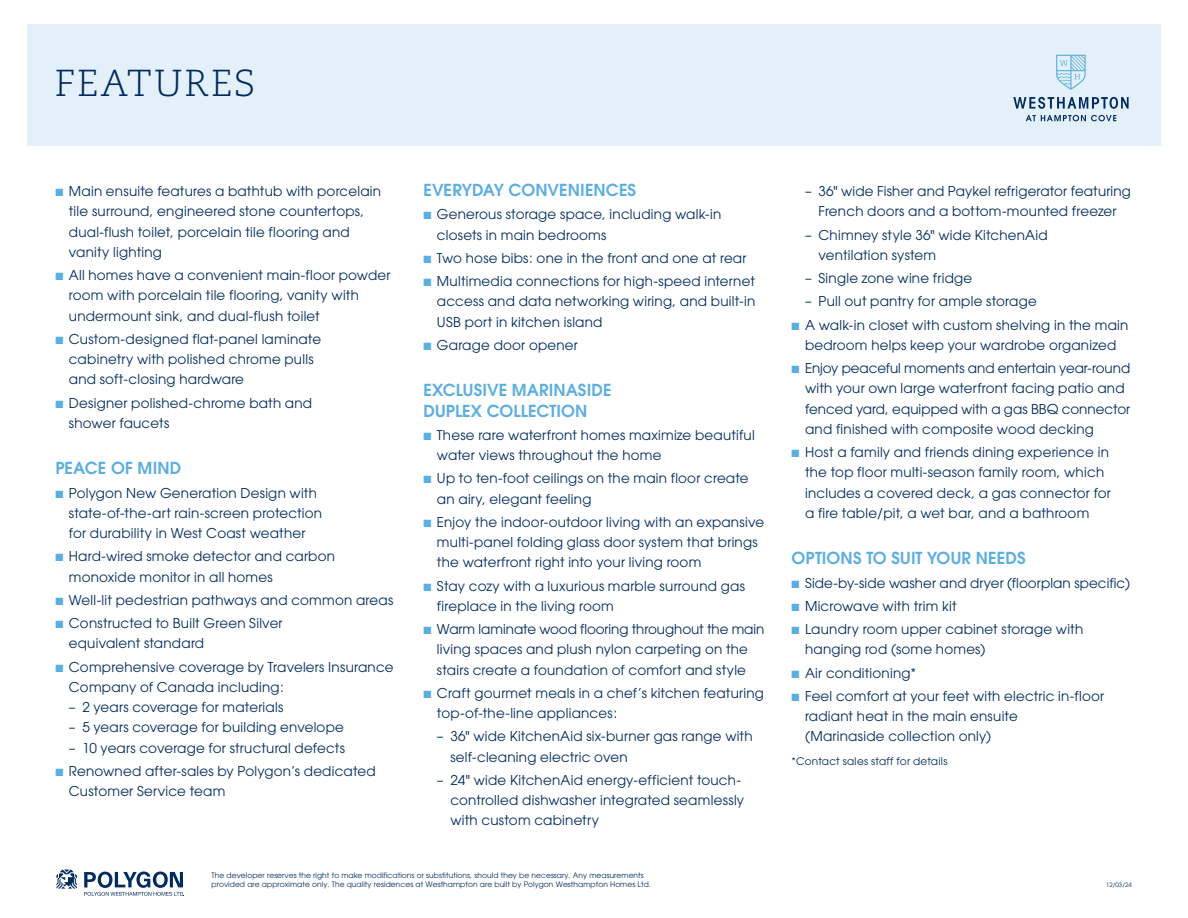
<style>
.page{position:relative;width:1188px;height:918px;background:#fff}
.page>*{position:absolute;margin:0;border:0;box-sizing:border-box;transform-origin:0 0}
.t1{font:300 37.5px "Caecilia";letter-spacing:.05em;color:#002b5c}
.t2{font:600 16.5px/20.2px "Avant Garde";letter-spacing:.005em;color:#5daee0}
.t3{font:13.5px/20.2px "Avant Garde";letter-spacing:.015em;color:#002b5c}
.t4{font:10.5px "Avant Garde";letter-spacing:.025em;color:#002b5c}
.t5{font:7.5px/9px "Avant Garde";letter-spacing:.01em;color:#002b5c}
.t6{font:6px "Avant Garde";color:#002b5c}
.s1{color:#5daee0}
</style>
<div class="page">
<div style="left:27px;top:25px;width:1134px;height:121px;background:#e4f0f9"></div>
<svg style="left:1056px;top:55px;width:30px;height:35px"></svg>
<svg style="left:1013px;top:97px;width:116px;height:12px"></svg>
<svg style="left:1026px;top:115px;width:90px;height:6px"></svg>
<svg style="left:56px;top:869px;width:21px;height:20px"></svg>
<svg style="left:84px;top:872px;width:100px;height:24px"></svg>
<h1 class="t1" style="left:55px;top:62px;width:202px">FEATURES</h1>
<p class="t3" style="left:69px;top:181px;width:314px;text-indent:-14px"><span class="s1">■</span> Main ensuite features a bathtub with porcelain tile surround, engineered stone countertops, dual-flush toilet, porcelain tile flooring and vanity lighting</p>
<p class="t3" style="left:69px;top:265px;width:323px;text-indent:-14px"><span class="s1">■</span> All homes have a convenient main-floor powder room with porcelain tile flooring, vanity with undermount sink, and dual-flush toilet</p>
<p class="t3" style="left:69px;top:329px;width:254px;text-indent:-14px"><span class="s1">■</span> Custom-designed flat-panel laminate cabinetry with polished chrome pulls and soft-closing hardware</p>
<p class="t3" style="left:69px;top:393px;width:245px;text-indent:-14px"><span class="s1">■</span> Designer polished-chrome bath and shower faucets</p>
<p class="t2" style="left:55px;top:458px;width:128px">PEACE OF MIND</p>
<p class="t3" style="left:69px;top:483px;width:255px;text-indent:-14px"><span class="s1">■</span> Polygon New Generation Design with state-of-the-art rain-screen protection for durability in West Coast weather</p>
<p class="t3" style="left:69px;top:546px;width:268px;text-indent:-14px"><span class="s1">■</span> Hard-wired smoke detector and carbon monoxide monitor in all homes</p>
<p class="t3" style="left:55px;top:590px;width:339px"><span class="s1">■</span> Well-lit pedestrian pathways and common areas</p>
<p class="t3" style="left:69px;top:613px;width:215px;text-indent:-14px"><span class="s1">■</span> Constructed to Built Green Silver equivalent standard</p>
<p class="t3" style="left:69px;top:657px;width:326px;text-indent:-14px"><span class="s1">■</span> Comprehensive coverage by Travelers Insurance<br>Company of Canada including:</p>
<p class="t3" style="left:69px;top:697px;width:216px">– 2 years coverage for materials</p>
<p class="t3" style="left:69px;top:717px;width:277px">– 5 years coverage for building envelope</p>
<p class="t3" style="left:69px;top:738px;width:278px">– 10 years coverage for structural defects</p>
<p class="t3" style="left:69px;top:761px;width:308px;text-indent:-14px"><span class="s1">■</span> Renowned after-sales by Polygon’s dedicated<br>Customer Service team</p>
<p class="t2" style="left:423px;top:180px;width:214px">EVERYDAY CONVENIENCES</p>
<p class="t3" style="left:437px;top:204px;width:286px;text-indent:-14px"><span class="s1">■</span> Generous storage space, including walk-in closets in main bedrooms</p>
<p class="t3" style="left:423px;top:248px;width:325px"><span class="s1">■</span> Two hose bibs: one in the front and one at rear</p>
<p class="t3" style="left:437px;top:271px;width:320px;text-align:justify;text-indent:-14px"><span class="s1">■</span> Multimedia connections for high-speed internet access and data networking wiring, and built-in USB port in kitchen island</p>
<p class="t3" style="left:423px;top:335px;width:156px"><span class="s1">■</span> Garage door opener</p>
<p class="t2" style="left:423px;top:380px;width:190px">EXCLUSIVE MARINASIDE<br>DUPLEX COLLECTION</p>
<p class="t3" style="left:437px;top:425px;width:319px;text-indent:-14px"><span class="s1">■</span> These rare waterfront homes maximize beautiful water views throughout the home</p>
<p class="t3" style="left:437px;top:468px;width:313px;text-indent:-14px"><span class="s1">■</span> Up to ten-foot ceilings on the main floor create an airy, elegant feeling</p>
<p class="t3" style="left:437px;top:512px;width:329px;text-indent:-14px"><span class="s1">■</span> Enjoy the indoor-outdoor living with an expansive multi-panel folding glass door system that brings the waterfront right into your living room</p>
<p class="t3" style="left:437px;top:576px;width:310px;text-indent:-14px"><span class="s1">■</span> Stay cozy with a luxurious marble surround gas fireplace in the living room</p>
<p class="t3" style="left:423px;top:619px;width:343px;text-align:center"><span class="s1">■</span> Warm laminate wood flooring throughout the main living spaces and plush nylon carpeting on the stairs create a foundation of comfort and style</p>
<p class="t3" style="left:437px;top:683px;width:329px;text-indent:-14px"><span class="s1">■</span> Craft gourmet meals in a chef’s kitchen featuring top-of-the-line appliances:</p>
<p class="t3" style="left:450px;top:726px;width:304px;text-indent:-14px">– 36" wide KitchenAid six-burner gas range with self-cleaning electric oven</p>
<p class="t3" style="left:450px;top:770px;width:295px;text-indent:-14px">– 24" wide KitchenAid energy-efficient touch&shy;controlled dishwasher integrated seamlessly with custom cabinetry</p>
<p class="t5" style="left:212px;top:871px;width:441px">The developer reserves the right to make modifications or substitutions, should they be necessary. Any measurements provided are approximate only. The quality residences at Westhampton are built by Polygon Westhampton Homes Ltd.</p>
<p class="t3" style="left:805px;top:181px;width:327px;text-align:center">– 36" wide Fisher and Paykel refrigerator featuring<br>French doors and a bottom-mounted freezer</p>
<p class="t3" style="left:819px;top:225px;width:231px;text-indent:-13px">– Chimney style 36" wide KitchenAid ventilation system</p>
<p class="t3" style="left:805px;top:268px;width:169px">– Single zone wine fridge</p>
<p class="t3" style="left:805px;top:291px;width:233px">– Pull out pantry for ample storage</p>
<p class="t3" style="left:792px;top:315px;width:338px;text-align:center"><span class="s1">■</span> A walk-in closet with custom shelving in the main bedroom helps keep your wardrobe organized</p>
<p class="t3" style="left:805px;top:358px;width:327px;text-indent:-14px"><span class="s1">■</span> Enjoy peaceful moments and entertain year-round with your own large waterfront facing patio and fenced yard, equipped with a gas BBQ connector and finished with composite wood decking</p>
<p class="t3" style="left:805px;top:442px;width:307px;text-indent:-14px"><span class="s1">■</span> Host a family and friends dining experience in the top floor multi-season family room, which includes a covered deck, a gas connector for a fire table/pit, a wet bar, and a bathroom</p>
<p class="t2" style="left:792px;top:548px;width:236px">OPTIONS TO SUIT YOUR NEEDS</p>
<p class="t3" style="left:792px;top:573px;width:340px"><span class="s1">■</span> Side-by-side washer and dryer (floorplan specific)</p>
<p class="t3" style="left:792px;top:596px;width:167px"><span class="s1">■</span> Microwave with trim kit</p>
<p class="t3" style="left:805px;top:619px;width:280px;text-indent:-14px"><span class="s1">■</span> Laundry room upper cabinet storage with hanging rod (some homes)</p>
<p class="t3" style="left:792px;top:663px;width:126px"><span class="s1">■</span> Air conditioning*</p>
<p class="t3" style="left:805px;top:686px;width:301px;text-indent:-14px"><span class="s1">■</span> Feel comfort at your feet with electric in-floor radiant heat in the main ensuite<br>(Marinaside collection only)</p>
<p class="t4" style="left:792px;top:755px;width:157px">*Contact sales staff for details</p>
<p class="t6" style="left:1106px;top:881px;width:27px">12/03/24</p>
</div>
